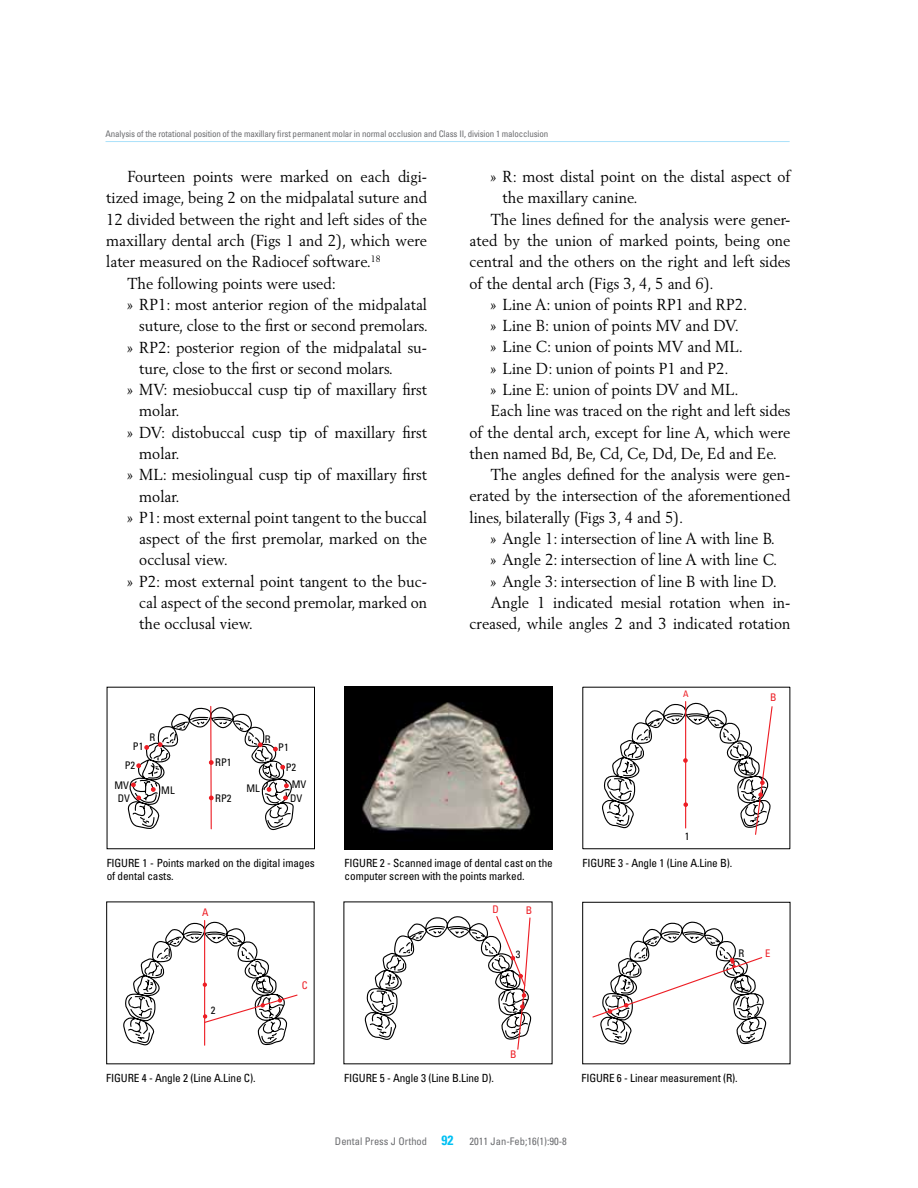
<style>
.page{position:relative;width:918px;height:1188px;background:#fff}
.page>*{position:absolute;margin:0;border:0;box-sizing:border-box;transform-origin:0 0}
.t1{font:15.75px "Berling";color:#000;scale:.95 1}
.t2{font:condensed 11.25px/13.5px "Univers";letter-spacing:-.01em;color:#000}
.t3{font:condensed 10.5px "Univers";color:#6d6e71}
.t4{font:condensed 10.5px/18.8px "Univers";color:#000}
.t5{font:condensed 10.5px "Univers";color:#ed1d24}
.t6{font:condensed 9px "Univers";letter-spacing:-.015em;color:#6d6e71}
.t7{font:condensed 9px "Univers";color:#ed1d24}
.s1{font-weight:700;font-size:13.5px;color:#00c0f3}
</style>
<div class="page">
<hr style="left:106px;top:141px;width:684px;height:1px;background:#abe1fa">
<img style="left:344px;top:687px;width:208px;height:162px">
<svg style="left:127px;top:706px;width:167px;height:125px"></svg>
<svg style="left:602px;top:702px;width:171px;height:133px"></svg>
<div style="left:582px;top:902px;width:208px;height:162px;border:1px solid #000"></div>
<svg style="left:123px;top:921px;width:175px;height:125px"></svg>
<hr style="left:204px;top:921px;width:1px;height:124px;background:#ed1d24">
<svg style="left:364px;top:916px;width:168px;height:134px"></svg>
<svg style="left:592px;top:921px;width:175px;height:124px"></svg>
<p class="t6" style="left:106px;top:128px;width:444px">Analysis of the rotational position of the maxillary first permanent molar in normal occlusion and Class II, division 1 malocclusion</p>
<p class="t1" style="left:128px;top:167px;width:317px">Fourteen points were marked on each digi-</p>
<p class="t1" style="left:106px;top:188px;width:339px">tized image, being 2 on the midpalatal suture and</p>
<p class="t1" style="left:106px;top:210px;width:339px">12 divided between the right and left sides of the</p>
<p class="t1" style="left:106px;top:231px;width:339px">maxillary dental arch (Figs 1 and 2), which were</p>
<p class="t1" style="left:106px;top:252px;width:290px">later measured on the Radiocef software.<sup>18</sup></p>
<p class="t1" style="left:128px;top:274px;width:221px">The following points were used:</p>
<p class="t1" style="left:127px;top:295px;width:317px">» RP1: most anterior region of the midpalatal</p>
<p class="t1" style="left:139px;top:316px;width:305px">suture, close to the first or second premolars.</p>
<p class="t1" style="left:127px;top:337px;width:317px">» RP2: posterior region of the midpalatal su-</p>
<p class="t1" style="left:139px;top:359px;width:269px">ture, close to the first or second molars.</p>
<p class="t1" style="left:127px;top:380px;width:317px">» MV: mesiobuccal cusp tip of maxillary first</p>
<p class="t1" style="left:139px;top:401px;width:44px">molar.</p>
<p class="t1" style="left:127px;top:423px;width:317px">» DV: distobuccal cusp tip of maxillary first</p>
<p class="t1" style="left:139px;top:444px;width:44px">molar.</p>
<p class="t1" style="left:127px;top:465px;width:317px">» ML: mesiolingual cusp tip of maxillary first</p>
<p class="t1" style="left:139px;top:486px;width:44px">molar.</p>
<p class="t1" style="left:127px;top:508px;width:317px">» P1: most external point tangent to the buccal</p>
<p class="t1" style="left:139px;top:529px;width:304px">aspect of the first premolar, marked on the</p>
<p class="t1" style="left:139px;top:550px;width:95px">occlusal view.</p>
<p class="t1" style="left:127px;top:572px;width:317px">» P2: most external point tangent to the buc-</p>
<p class="t1" style="left:139px;top:593px;width:304px">cal aspect of the second premolar, marked on</p>
<p class="t1" style="left:139px;top:614px;width:121px">the occlusal view.</p>
<p class="t4" style="left:149px;top:728px;width:7px">R</p>
<p class="t4" style="left:125px;top:737px;width:20px;text-indent:8px">P1<br>P2</p>
<p class="t4" style="left:115px;top:779px;width:17px;line-height:12.5px;text-align:center">MV<br>DV</p>
<p class="t4" style="left:161px;top:781px;width:15px">ML</p>
<p class="t4" style="left:215px;top:753px;width:18px">RP1</p>
<p class="t4" style="left:215px;top:789px;width:18px">RP2</p>
<p class="t4" style="left:265px;top:729px;width:7px">R</p>
<p class="t4" style="left:247px;top:779px;width:15px">ML</p>
<p class="t4" style="left:278px;top:738px;width:12px">P1</p>
<p class="t4" style="left:286px;top:757px;width:12px">P2</p>
<p class="t4" style="left:292px;top:774px;width:16px">MV</p>
<p class="t4" style="left:290px;top:789px;width:14px">DV</p>
<p class="t1" style="left:491px;top:167px;width:317px">» R: most distal point on the distal aspect of</p>
<p class="t1" style="left:503px;top:188px;width:144px">the maxillary canine.</p>
<p class="t1" style="left:491px;top:210px;width:317px">The lines defined for the analysis were gener-</p>
<p class="t1" style="left:470px;top:231px;width:339px">ated by the union of marked points, being one</p>
<p class="t1" style="left:470px;top:252px;width:339px">central and the others on the right and left sides</p>
<p class="t1" style="left:470px;top:273px;width:258px">of the dental arch (Figs 3, 4, 5 and 6).</p>
<p class="t1" style="left:491px;top:295px;width:272px">» Line A: union of points RP1 and RP2.</p>
<p class="t1" style="left:491px;top:316px;width:263px">» Line B: union of points MV and DV.</p>
<p class="t1" style="left:491px;top:337px;width:267px">» Line C: union of points MV and ML.</p>
<p class="t1" style="left:491px;top:359px;width:252px">» Line D: union of points P1 and P2.</p>
<p class="t1" style="left:491px;top:380px;width:263px">» Line E: union of points DV and ML.</p>
<p class="t1" style="left:491px;top:401px;width:317px">Each line was traced on the right and left sides</p>
<p class="t1" style="left:470px;top:422px;width:339px">of the dental arch, except for line A, which were</p>
<p class="t1" style="left:470px;top:444px;width:325px">then named Bd, Be, Cd, Ce, Dd, De, Ed and Ee.</p>
<p class="t1" style="left:491px;top:465px;width:317px">The angles defined for the analysis were gen-</p>
<p class="t1" style="left:470px;top:486px;width:339px">erated by the intersection of the aforementioned</p>
<p class="t1" style="left:470px;top:508px;width:226px">lines, bilaterally (Figs 3, 4 and 5).</p>
<p class="t1" style="left:491px;top:529px;width:301px">» Angle 1: intersection of line A with line B.</p>
<p class="t1" style="left:491px;top:550px;width:303px">» Angle 2: intersection of line A with line C.</p>
<p class="t1" style="left:491px;top:572px;width:303px">» Angle 3: intersection of line B with line D.</p>
<p class="t1" style="left:491px;top:593px;width:317px">Angle 1 indicated mesial rotation when in-</p>
<p class="t1" style="left:470px;top:614px;width:339px">creased, while angles 2 and 3 indicated rotation</p>
<p class="t7" style="left:683px;top:688px;width:7px">A</p>
<p class="t4" style="left:685px;top:826px;width:6px">1</p>
<p class="t5" style="left:770px;top:691px;width:8px">B</p>
<p class="t2" style="left:107px;top:856px;width:210px">FIGURE 1 - Points marked on the digital images of dental casts.</p>
<p class="t5" style="left:202px;top:905px;width:8px">A</p>
<p class="t4" style="left:211px;top:1001px;width:6px">2</p>
<p class="t5" style="left:302px;top:979px;width:7px">C</p>
<p class="t2" style="left:345px;top:856px;width:210px">FIGURE 2 - Scanned image of dental cast on the computer screen with the points marked.</p>
<p class="t2" style="left:583px;top:856px;width:151px">FIGURE 3 - Angle 1 (Line A.Line B).</p>
<p class="t5" style="left:492px;top:903px;width:8px">D</p>
<p class="t5" style="left:526px;top:904px;width:8px">B</p>
<p class="t4" style="left:516px;top:944px;width:6px">3</p>
<p class="t4" style="left:738px;top:944px;width:7px">R</p>
<p class="t5" style="left:765px;top:946px;width:7px">E</p>
<p class="t5" style="left:510px;top:1048px;width:8px">B</p>
<p class="t2" style="left:106px;top:1071px;width:151px">FIGURE 4 - Angle 2 (Line A.Line C).</p>
<p class="t2" style="left:581px;top:1071px;width:158px">FIGURE 6 - Linear measurement (R).</p>
<p class="t2" style="left:344px;top:1071px;width:151px">FIGURE 5 - Angle 3 (Line B.Line D).</p>
<p class="t3" style="left:335px;top:1134px;width:234px">Dental Press J Orthod <span class="s1">92</span> 2011 Jan-Feb;16(1):90-8</p>
</div>
